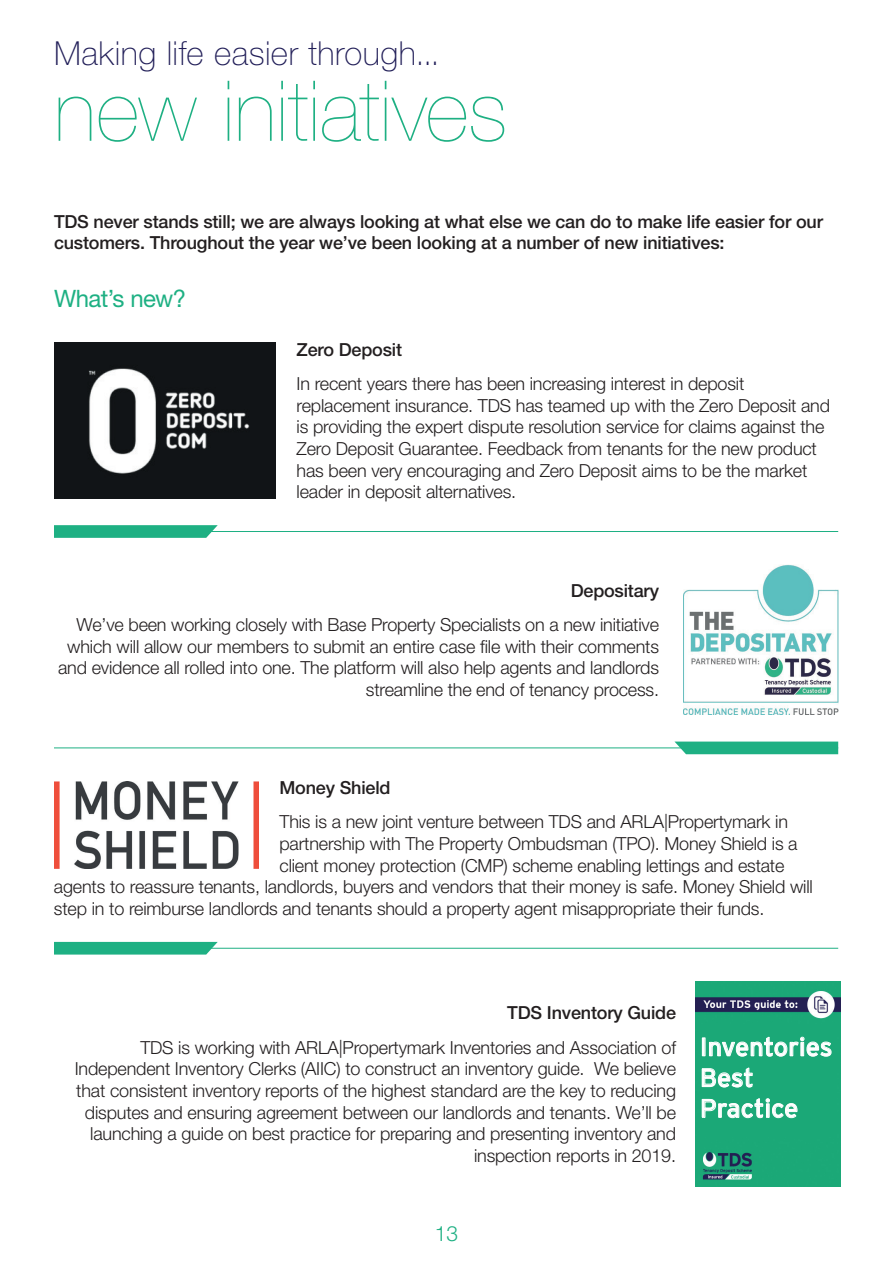
<style>
.page{position:relative;width:893px;height:1263px;background:#fff}
.page>*{position:absolute;margin:0;border:0;box-sizing:border-box;transform-origin:0 0}
.t1{font:200 84px "Helvetica Neue LT Std";letter-spacing:.005em;color:#1eb083}
.t2{font:100 33.15px "Helvetica Neue LT Std";letter-spacing:.015em;color:#211e58}
.t3{font:25.65px/30.8px "Interstate";color:#fff}
.t4{font:24px "Helvetica Neue LT Std";letter-spacing:-.025em;color:#1eb083}
.t5{font:300 21px "Helvetica Neue LT Std";color:#1eb083}
.t6{font:300 18px/21.6px "Helvetica Neue LT Std";letter-spacing:-.01em;color:#231f20;text-align:right}
.t7{font:500 18px/21.6px "Helvetica Neue LT Std";letter-spacing:-.01em;color:#231f20}
</style>
<div class="page">
<img style="left:54px;top:343px;width:221px;height:155px">
<img style="left:54px;top:781px;width:204px;height:87px">
<img style="left:696px;top:981px;width:144px;height:206px">
<div style="left:700px;top:1025px;width:137px;height:112px;background:#1ba877"></div>
<div style="left:702px;top:1037px;width:3px;height:19px;border:1px solid #fff"></div>
<svg style="left:709px;top:1036px;width:123px;height:21px"></svg>
<svg style="left:701px;top:1067px;width:52px;height:21px"></svg>
<svg style="left:701px;top:1098px;width:97px;height:20px"></svg>
<img style="left:683px;top:565px;width:155px;height:149px">
<hr style="left:54px;top:531px;width:784px;height:1px;background:#1eb083">
<svg style="left:54px;top:525px;width:164px;height:13px;background:#2ab48a"></svg>
<hr style="left:54px;top:948px;width:784px;height:1px;background:#1eb083">
<div style="left:54px;top:942px;width:164px;height:12px;background:#1eb083"></div>
<hr style="left:54px;top:747px;width:784px;height:1px;background:#1eb083">
<svg style="left:674px;top:741px;width:164px;height:13px;background:#2fb68c"></svg>
<h2 class="t2" style="left:54px;top:34px;width:387px">Making life easier through...</h2>
<h1 class="t1" style="left:54px;top:63px;width:455px">new initiatives</h1>
<p class="t7" style="left:54px;top:210px;width:770px">TDS never stands still; we are always looking at what else we can do to make life easier for our customers. Throughout the year we’ve been looking at a number of new initiatives:</p>
<h3 class="t4" style="left:54px;top:284px;width:134px">What’s new?</h3>
<p class="t7" style="left:297px;top:338px;width:107px">Zero Deposit</p>
<p class="t6" style="left:297px;top:373px;width:535px;text-align:left">In recent years there has been increasing interest in deposit replacement insurance. TDS has teamed up with the Zero Deposit and is providing the expert dispute resolution service for claims against the Zero Deposit Guarantee. Feedback from tenants for the new product has been very encouraging and Zero Deposit aims to be the market leader in deposit alternatives.</p>
<p class="t7" style="left:571px;top:579px;width:90px">Depositary</p>
<p class="t6" style="left:58px;top:613px;width:602px">We’ve been working closely with Base Property Specialists on a new initiative which will allow our members to submit an entire case file with their comments and evidence all rolled into one. The platform will also help agents and landlords streamline the end of tenancy process.</p>
<p class="t7" style="left:279px;top:777px;width:113px">Money Shield</p>
<p class="t6" style="left:279px;top:811px;width:510px">This is a new joint venture between TDS and ARLA|Propertymark in</p>
<p class="t6" style="left:279px;top:832px;width:520px">partnership with The Property Ombudsman (TPO). Money Shield is a</p>
<p class="t6" style="left:279px;top:854px;width:506px">client money protection (CMP) scheme enabling lettings and estate</p>
<p class="t6" style="left:54px;top:876px;width:760px">agents to reassure tenants, landlords, buyers and vendors that their money is safe. Money Shield will</p>
<p class="t6" style="left:54px;top:897px;width:712px">step in to reimburse landlords and tenants should a property agent misappropriate their funds.</p>
<p class="t7" style="left:507px;top:1002px;width:170px">TDS Inventory Guide</p>
<p class="t6" style="left:75px;top:1036px;width:603px">TDS is working with ARLA|Propertymark Inventories and Association of Independent Inventory Clerks (AIIC) to construct an inventory guide. We believe that consistent inventory reports of the highest standard are the key to reducing disputes and ensuring agreement between our landlords and tenants. We’ll be launching a guide on best practice for preparing and presenting inventory and inspection reports in 2019.</p>
<h3 class="t3" style="left:700px;top:1031px;width:134px">Inventories<br>Best<br>Practice</h3>
<p class="t5" style="left:435px;top:1221px;width:25px">13</p>
</div>
